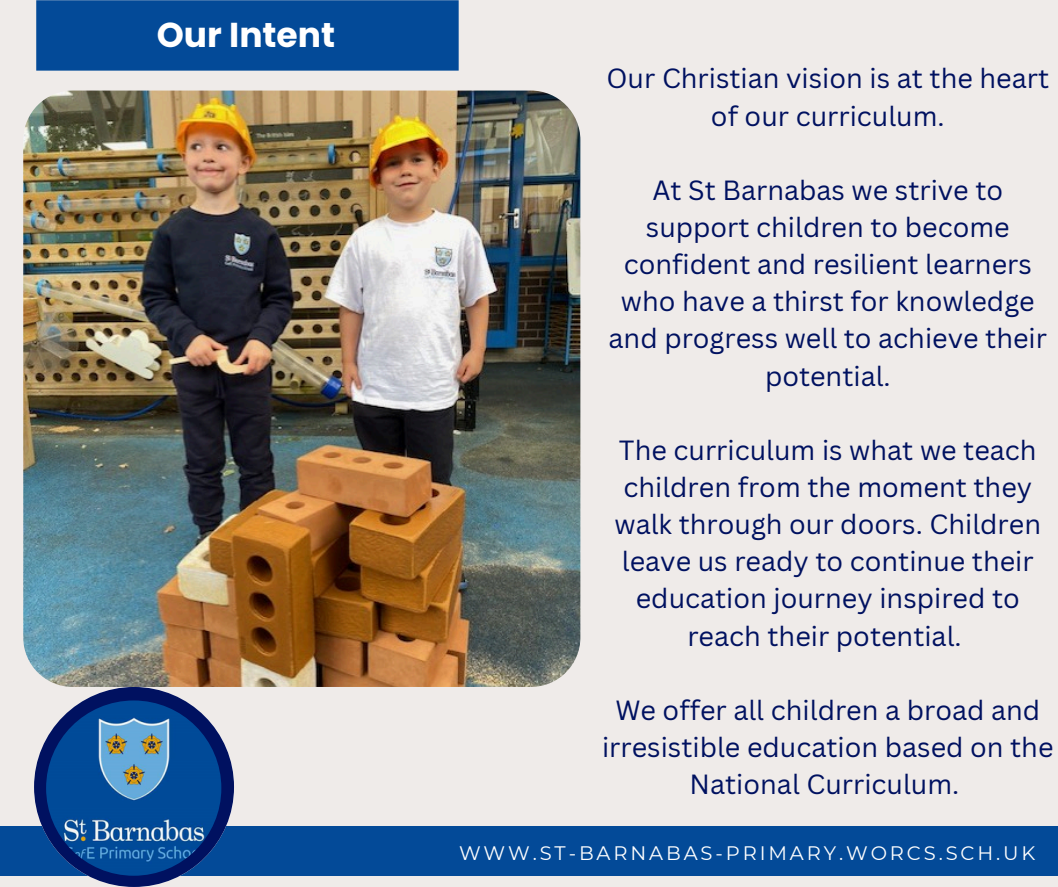
<style>
.page{position:relative;width:1058px;height:887px;background:#fff}
.page>*{position:absolute;margin:0;border:0;box-sizing:border-box;transform-origin:0 0}
.t1{font:700 34.5px "Poppins";color:#fff}
.t2{font:27px/37.2px "Canva Sans";color:#001160;text-align:center}
.t3{font:19.5px "Montserrat";letter-spacing:.15em;color:#fff}
</style>
<div class="page">
<div style="left:0;top:0;width:1058px;height:886px;background:#efebe9"></div>
<div style="left:0;top:826px;width:1057px;height:49px;background:#034a98"></div>
<svg style="left:34px;top:687px;width:200px;height:199px"></svg>
<img style="left:46px;top:700px;width:175px;height:175px;border-radius:50%">
<img style="left:23px;top:91px;width:557px;height:596px;border-radius:50px">
<div style="left:36px;top:0;width:422px;height:71px;background:#034a98"></div>
<p class="t1" style="left:157px;top:10px;width:180px">Our Intent</p>
<p class="t2" style="left:606px;top:59px;width:444px">Our Christian vision is at the heart of our curriculum.</p>
<p class="t2" style="left:608px;top:171px;width:440px">At St Barnabas we strive to support children to become confident and resilient learners who have a thirst for knowledge and progress well to achieve their potential.</p>
<p class="t2" style="left:614px;top:431px;width:428px">The curriculum is what we teach children from the moment they walk through our doors. Children leave us ready to continue their education journey inspired to reach their potential.</p>
<p class="t2" style="left:602px;top:690px;width:453px">We offer all children a broad and irresistible education based on the<br>National Curriculum.</p>
<h2 class="t3" style="left:459px;top:840px;width:578px">WWW.ST-BARNABAS-PRIMARY.WORCS.SCH.UK</h2>
</div>
